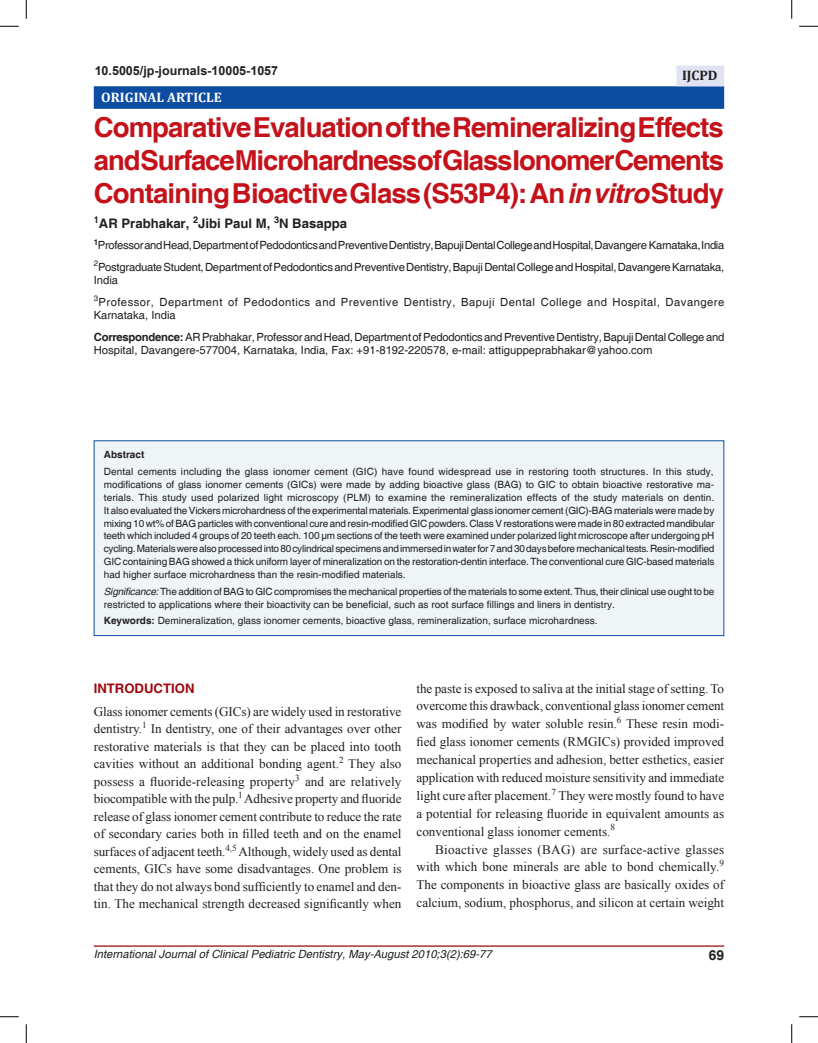
<style>
.page{position:relative;width:818px;height:1043px;background:#fff}
.page>*{position:absolute;margin:0;border:0;box-sizing:border-box;transform-origin:0 0}
.t1{font:700 27.5px/33px "Helvetica";letter-spacing:-.03em;color:#c4121a;text-align:justify}
.t2{font:700 13.75px "Cambria";color:#fff}
.t3{font:700 13.75px "Cambria";color:#231f20}
.t4{font:700 13.75px "Helvetica";color:#231f20}
.t5{font:13.12px/17.5px "Times New Roman";color:#231f20;text-align:justify}
.t6{font:700 13.12px "Helvetica";color:#231f20}
.t7{font:700 13.12px "Helvetica";color:#9d070d}
.t8{font:700 12.5px "Arial";color:#231f20}
.t9{font:11.25px/21.2px "Helvetica";letter-spacing:-.02em;color:#231f20}
.t10{font:11.25px/21.2px "Helvetica";letter-spacing:.04em;color:#231f20}
.t11{font:11.25px "Helvetica";color:#231f20}
.t12{font:italic 11.25px "Helvetica";color:#231f20}
.t13{font:10px/12.9px "Helvetica";color:#231f20;text-align:justify}
.t14{font:10px/12.9px "Helvetica";letter-spacing:-.02em;color:#231f20}
.t15{font:700 10px "Helvetica";color:#231f20}
.s1{font-style:italic}
.s2{font-weight:700}
</style>
<div class="page">
<hr style="left:94px;top:945px;width:630px;height:1px;background:#9d070d">
<div style="left:94px;top:86px;width:630px;height:23px;background:#0d4da1;border:1px solid #0d4da1"></div>
<div style="left:676px;top:66px;width:48px;height:20px;background:#e0e4f2"></div>
<div style="left:94px;top:440px;width:630px;height:196px;background:#eff4f6;border:1px solid #0d4da1"></div>
<svg style="left:0;top:25px;width:19px;height:2px"></svg>
<svg style="left:799px;top:25px;width:19px;height:2px"></svg>
<svg style="left:0;top:1016px;width:19px;height:1px"></svg>
<svg style="left:799px;top:1016px;width:19px;height:1px"></svg>
<svg style="left:25px;top:0;width:2px;height:19px"></svg>
<svg style="left:25px;top:1024px;width:2px;height:18px"></svg>
<svg style="left:791px;top:0;width:1px;height:19px"></svg>
<svg style="left:791px;top:1024px;width:1px;height:18px"></svg>
<p class="t8" style="left:95px;top:62px;width:185px">10.5005/jp-journals-10005-1057</p>
<p class="t2" style="left:101px;top:88px;width:122px">ORIGINAL ARTICLE</p>
<p class="t3" style="left:682px;top:66px;width:37px">IJCPD</p>
<h1 class="t1" style="left:94px;top:112px;width:631px">Comparative Evaluation of the Remineralizing Effects and Surface Microhardness of Glass Ionomer Cements Containing Bioactive Glass (S53P4): An <span class="s1">in vitro</span> Study</h1>
<p class="t6" style="left:94px;top:215px;width:255px"><sup>1</sup>AR Prabhakar, <sup>2</sup>Jibi Paul M, <sup>3</sup>N Basappa</p>
<p class="t9" style="left:94px;top:235px;width:632px"><sup>1</sup>Professor and Head, Department of Pedodontics and Preventive Dentistry, Bapuji Dental College and Hospital, Davangere Karnataka, India<br><sup>2</sup>Postgraduate Student, Department of Pedodontics and Preventive Dentistry, Bapuji Dental College and Hospital, Davangere Karnataka,</p>
<p class="t10" style="left:94px;top:270px;width:632px">India<br><sup>3</sup>Professor, Department of Pedodontics and Preventive Dentistry, Bapuji Dental College and Hospital, Davangere</p>
<p class="t9" style="left:94px;top:305px;width:632px">Karnataka, India<br><span class="s2">Correspondence:</span> AR Prabhakar, Professor and Head, Department of Pedodontics and Preventive Dentistry, Bapuji Dental College and</p>
<p class="t11" style="left:94px;top:344px;width:560px">Hospital, Davangere-577004, Karnataka, India, Fax: +91-8192-220578, e-mail: attiguppeprabhakar@yahoo.com</p>
<p class="t15" style="left:104px;top:449px;width:42px">Abstract</p>
<p class="t13" style="left:104px;top:465px;width:612px">Dental cements including the glass ionomer cement (GIC) have found widespread use in restoring tooth structures. In this study, modifications of glass ionomer cements (GICs) were made by adding bioactive glass (BAG) to GIC to obtain bioactive restorative ma&shy;terials. This study used polarized light microscopy (PLM) to examine the remineralization effects of the study materials on dentin.<br>It also evaluated the Vickers microhardness of the experimental materials. Experimental glass ionomer cement (GIC)-BAG materials were made by mixing 10 wt% of BAG particles with conventional cure and resin-modified GIC powders. Class V restorations were made in 80 extracted mandibular teeth which included 4 groups of 20 teeth each. 100 µm sections of the teeth were examined under polarized light microscope after undergoing pH cycling. Materials were also processed into 80 cylindrical specimens and immersed in water for 7 and 30 days before mechanical tests. Resin-modified GIC containing BAG showed a thick uniform layer of mineralization on the restoration-dentin interface. The conventional cure GIC-based materials had higher surface microhardness than the resin-modified materials.</p>
<p class="t14" style="left:104px;top:585px;width:612px"><span class="s1">Significance:</span> The addition of BAG to GIC compromises the mechanical properties of the materials to some extent. Thus, their clinical use ought to be restricted to applications where their bioactivity can be beneficial, such as root surface fillings and liners in dentistry.</p>
<p class="t13" style="left:104px;top:614px;width:495px"><span class="s2">Keywords:</span> Demineralization, glass ionomer cements, bioactive glass, remineralization, surface microhardness.</p>
<p class="t7" style="left:94px;top:680px;width:102px">INTRODUCTION</p>
<p class="t5" style="left:94px;top:702px;width:309px">Glass ionomer cements (GICs) are widely used in restorative dentistry.<sup>1</sup> In dentistry, one of their advantages over other restorative materials is that they can be placed into tooth cavities without an additional bonding agent.<sup>2</sup> They also possess a fluoride-releasing property<sup>3</sup> and are relatively biocompatible with the pulp.<sup>1</sup> Adhesive property and fluoride release of glass ionomer cement contribute to reduce the rate of secondary caries both in filled teeth and on the enamel surfaces of adjacent teeth.<sup>4,5</sup> Although, widely used as dental cements, GICs have some disadvantages. One problem is that they do not always bond sufficiently to enamel and den&shy;tin. The mechanical strength decreased significantly when</p>
<p class="t5" style="left:416px;top:679px;width:309px;line-height:17.9px">the paste is exposed to saliva at the initial stage of setting. To overcome this drawback, conventional glass ionomer cement was modified by water soluble resin.<sup>6</sup> These resin modi&shy;fied glass ionomer cements (RMGICs) provided improved mechanical properties and adhesion, better esthetics, easier application with reduced moisture sensitivity and immediate light cure after placement.<sup>7</sup> They were mostly found to have a potential for releasing fluoride in equivalent amounts as conventional glass ionomer cements.<sup>8</sup></p>
<p class="t5" style="left:416px;top:840px;width:309px;line-height:17.9px;text-indent:19px">Bioactive glasses (BAG) are surface-active glasses with which bone minerals are able to bond chemically.<sup>9<br></sup>The components in bioactive glass are basically oxides of calcium, sodium, phosphorus, and silicon at certain weight</p>
<p class="t12" style="left:94px;top:947px;width:399px">International Journal of Clinical Pediatric Dentistry, May-August 2010;3(2):69-77</p>
<p class="t4" style="left:708px;top:947px;width:17px">69</p>
</div>
